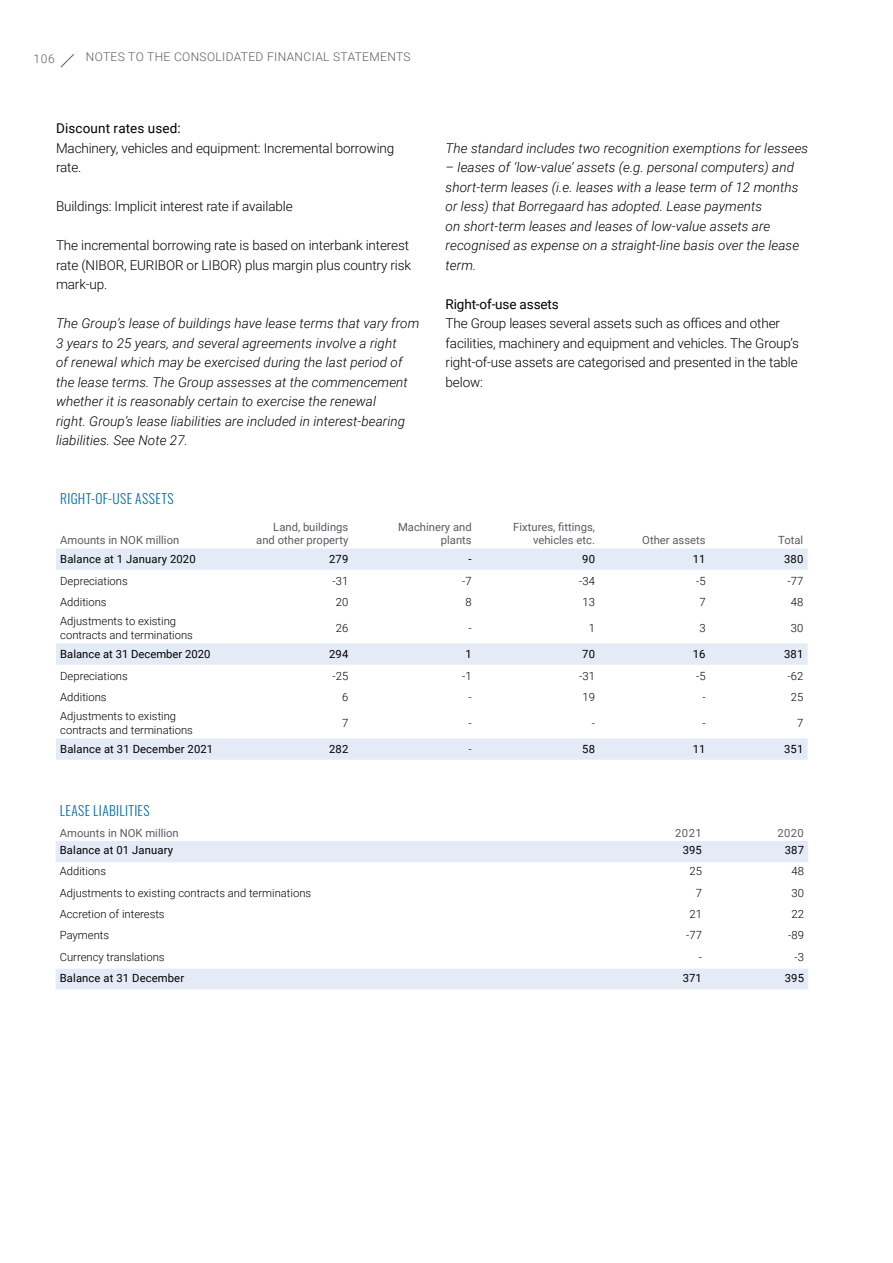
<style>
.page{position:relative;width:893px;height:1263px;background:#fff}
.page>*{position:absolute;margin:0;border:0;box-sizing:border-box;transform-origin:0 0}
.t1{font:italic 300 13.5px/19.5px "Roboto";letter-spacing:.005em;color:#000}
.t2{font:300 13.5px/19.5px "Roboto";letter-spacing:-.01em;color:#000}
.t3{font:13.5px "Roboto";color:#000}
.t4{font:300 13.5px "Oswald";letter-spacing:.03em;color:#0070ae}
.t5{font:300 12px "Roboto";letter-spacing:.03em;color:#5d5b63}
.t6{font:300 11.25px/14.2px "Roboto";color:#000}
.t7{font:11.25px "Roboto";letter-spacing:.01em;color:#000}
.t8{font:11.25px/13.5px "Roboto";color:#5d5b63;text-align:right}
</style>
<div class="page">
<svg style="left:56px;top:548px;width:752px;height:212px"></svg>
<svg style="left:56px;top:841px;width:752px;height:148px"></svg>
<svg style="left:60px;top:54px;width:14px;height:14px"></svg>
<p class="t5" style="left:34px;top:50px;width:23px">106</p>
<p class="t5" style="left:86px;top:49px;width:326px">NOTES TO THE CONSOLIDATED FINANCIAL STATEMENTS</p>
<p class="t3" style="left:56px;top:119px;width:126px">Discount rates used:</p>
<p class="t2" style="left:56px;top:138px;width:340px">Machinery, vehicles and equipment: Incremental borrowing rate.</p>
<p class="t2" style="left:56px;top:196px;width:238px">Buildings: Implicit interest rate if available</p>
<p class="t2" style="left:56px;top:235px;width:357px">The incremental borrowing rate is based on interbank interest rate (NIBOR, EURIBOR or LIBOR) plus margin plus country risk mark-up.</p>
<p class="t1" style="left:56px;top:313px;width:365px">The Group’s lease of buildings have lease terms that vary from 3 years to 25 years, and several agreements involve a right<br>of renewal which may be exercised during the last period of the lease terms. The Group assesses at the commencement whether it is reasonably certain to exercise the renewal<br>right. Group’s lease liabilities are included in interest-bearing liabilities. See Note 27.</p>
<p class="t1" style="left:446px;top:138px;width:364px">The standard includes two recognition exemptions for lessees</p>
<p class="t1" style="left:446px;top:157px;width:355px">– leases of ’low-value’ assets (e.g. personal computers) and short-term leases (i.e. leases with a lease term of 12 months or less) that Borregaard has adopted. Lease payments<br>on short-term leases and leases of low-value assets are recognised as expense on a straight-line basis over the lease term.</p>
<p class="t3" style="left:446px;top:294px;width:115px">Right-of-use assets</p>
<p class="t2" style="left:446px;top:313px;width:355px">The Group leases several assets such as offices and other facilities, machinery and equipment and vehicles. The Group’s right-of-use assets are categorised and presented in the table below:</p>
<p class="t4" style="left:60px;top:486px;width:115px">RIGHT-OF-USE ASSETS</p>
<p class="t8" style="left:60px;top:533px;width:121px">Amounts in NOK million</p>
<p class="t8" style="left:256px;top:520px;width:94px">Land, buildings and other property</p>
<p class="t8" style="left:398px;top:520px;width:75px">Machinery and plants</p>
<p class="t8" style="left:513px;top:520px;width:83px">Fixtures, fittings, vehicles etc.</p>
<p class="t8" style="left:642px;top:533px;width:65px">Other assets</p>
<p class="t8" style="left:778px;top:533px;width:27px">Total</p>
<p class="t7" style="left:60px;top:551px;width:137px">Balance at 1 January 2020</p>
<p class="t7" style="left:329px;top:551px;width:21px">279</p>
<p class="t7" style="left:469px;top:551px;width:5px">-</p>
<p class="t7" style="left:582px;top:551px;width:14px">90</p>
<p class="t7" style="left:693px;top:551px;width:14px">11</p>
<p class="t7" style="left:784px;top:551px;width:21px">380</p>
<p class="t6" style="left:60px;top:573px;width:69px">Depreciations</p>
<p class="t6" style="left:332px;top:573px;width:17px">-31</p>
<p class="t6" style="left:462px;top:573px;width:11px">-7</p>
<p class="t6" style="left:579px;top:573px;width:17px">-34</p>
<p class="t6" style="left:696px;top:573px;width:11px">-5</p>
<p class="t6" style="left:787px;top:573px;width:17px">-77</p>
<p class="t6" style="left:60px;top:594px;width:48px">Additions</p>
<p class="t6" style="left:336px;top:594px;width:14px">20</p>
<p class="t6" style="left:465px;top:594px;width:8px">8</p>
<p class="t6" style="left:582px;top:594px;width:14px">13</p>
<p class="t6" style="left:699px;top:594px;width:8px">7</p>
<p class="t6" style="left:791px;top:594px;width:14px">48</p>
<p class="t6" style="left:60px;top:613px;width:134px">Adjustments to existing contracts and terminations</p>
<p class="t6" style="left:336px;top:620px;width:14px">26</p>
<p class="t6" style="left:468px;top:620px;width:5px">-</p>
<p class="t6" style="left:589px;top:620px;width:8px">1</p>
<p class="t6" style="left:699px;top:620px;width:8px">3</p>
<p class="t6" style="left:791px;top:620px;width:14px">30</p>
<p class="t7" style="left:60px;top:646px;width:152px">Balance at 31 December 2020</p>
<p class="t7" style="left:329px;top:646px;width:21px">294</p>
<p class="t7" style="left:465px;top:646px;width:8px">1</p>
<p class="t7" style="left:582px;top:646px;width:14px">70</p>
<p class="t7" style="left:693px;top:646px;width:14px">16</p>
<p class="t7" style="left:784px;top:646px;width:21px">381</p>
<p class="t6" style="left:60px;top:668px;width:69px">Depreciations</p>
<p class="t6" style="left:332px;top:668px;width:17px">-25</p>
<p class="t6" style="left:462px;top:668px;width:11px">-1</p>
<p class="t6" style="left:579px;top:668px;width:17px">-31</p>
<p class="t6" style="left:696px;top:668px;width:11px">-5</p>
<p class="t6" style="left:787px;top:668px;width:17px">-62</p>
<p class="t6" style="left:60px;top:689px;width:48px">Additions</p>
<p class="t6" style="left:342px;top:689px;width:8px">6</p>
<p class="t6" style="left:468px;top:689px;width:5px">-</p>
<p class="t6" style="left:582px;top:689px;width:14px">19</p>
<p class="t6" style="left:702px;top:689px;width:5px">-</p>
<p class="t6" style="left:791px;top:689px;width:14px">25</p>
<p class="t6" style="left:60px;top:708px;width:134px">Adjustments to existing contracts and terminations</p>
<p class="t6" style="left:342px;top:715px;width:8px">7</p>
<p class="t6" style="left:468px;top:715px;width:5px">-</p>
<p class="t6" style="left:592px;top:715px;width:5px">-</p>
<p class="t6" style="left:702px;top:715px;width:5px">-</p>
<p class="t6" style="left:797px;top:715px;width:8px">7</p>
<p class="t7" style="left:60px;top:741px;width:154px">Balance at 31 December 2021</p>
<p class="t7" style="left:329px;top:741px;width:21px">282</p>
<p class="t6" style="left:468px;top:742px;width:5px">-</p>
<p class="t7" style="left:582px;top:741px;width:14px">58</p>
<p class="t7" style="left:693px;top:741px;width:14px">11</p>
<p class="t7" style="left:784px;top:741px;width:21px">351</p>
<p class="t4" style="left:60px;top:798px;width:91px">LEASE LIABILITIES</p>
<p class="t8" style="left:60px;top:826px;width:121px">Amounts in NOK million</p>
<p class="t8" style="left:675px;top:826px;width:28px">2021</p>
<p class="t8" style="left:777px;top:826px;width:28px">2020</p>
<p class="t7" style="left:60px;top:842px;width:115px">Balance at 01 January</p>
<p class="t7" style="left:683px;top:842px;width:21px">395</p>
<p class="t7" style="left:785px;top:842px;width:21px">387</p>
<p class="t6" style="left:60px;top:864px;width:48px">Additions</p>
<p class="t6" style="left:689px;top:864px;width:14px">25</p>
<p class="t6" style="left:791px;top:864px;width:14px">48</p>
<p class="t6" style="left:60px;top:885px;width:253px">Adjustments to existing contracts and terminations</p>
<p class="t6" style="left:696px;top:885px;width:8px">7</p>
<p class="t6" style="left:791px;top:885px;width:14px">30</p>
<p class="t6" style="left:60px;top:906px;width:106px">Accretion of interests</p>
<p class="t6" style="left:689px;top:906px;width:14px">21</p>
<p class="t6" style="left:791px;top:906px;width:14px">22</p>
<p class="t6" style="left:60px;top:928px;width:51px">Payments</p>
<p class="t6" style="left:686px;top:928px;width:17px">-77</p>
<p class="t6" style="left:788px;top:928px;width:17px">-89</p>
<p class="t6" style="left:60px;top:949px;width:106px">Currency translations</p>
<p class="t6" style="left:699px;top:949px;width:5px">-</p>
<p class="t6" style="left:794px;top:949px;width:11px">-3</p>
<p class="t7" style="left:60px;top:970px;width:126px">Balance at 31 December</p>
<p class="t7" style="left:683px;top:970px;width:21px">371</p>
<p class="t7" style="left:785px;top:970px;width:21px">395</p>
</div>
